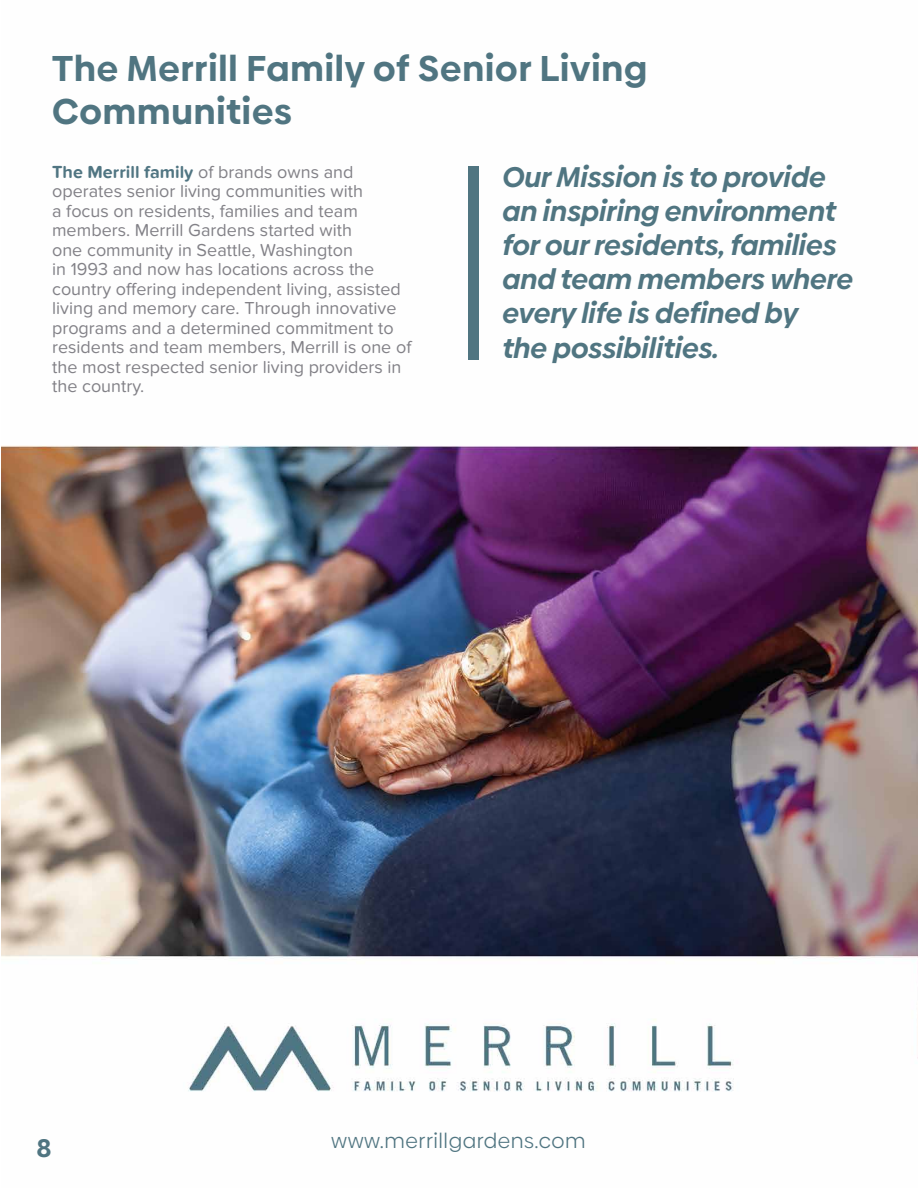
<style>
.page{position:relative;width:918px;height:1188px;background:#fff}
.page>*{position:absolute;margin:0;border:0;box-sizing:border-box;transform-origin:0 0}
.t1{font:700 36px/43.2px "Biennale";letter-spacing:.025em;color:#507581}
.t2{font:italic 700 28.5px/34.2px "Biennale";letter-spacing:.005em;color:#507581}
.t3{font:700 25.5px "Biennale";color:#507581}
.t4{font:21px "Biennale";letter-spacing:.025em;color:#507581}
.t5{font:18px/19.5px "Proxima Nova Soft";color:#828187}
.t6{font:700 18px "Proxima Nova Soft W03";color:#507582}
.s1{font-family:"Proxima Nova Soft";font-weight:400;color:#828187}
</style>
<div class="page">
<img style="left:1px;top:445px;width:917px;height:647px">
<div style="left:468px;top:166px;width:11px;height:194px;background:#507581"></div>
<h1 class="t1" style="left:52px;top:47px;width:597px">The Merrill Family of Senior Living<br>Communities</h1>
<p class="t6" style="left:52px;top:162px;width:303px">The Merrill family <span class="s1">of brands owns and</span></p>
<p class="t5" style="left:52px;top:182px;width:361px">operates senior living communities with<br>a focus on residents, families and team members. Merrill Gardens started with<br>one community in Seattle, Washington<br>in 1993 and now has locations across the country offering independent living, assisted living and memory care. Through innovative programs and a determined commitment to residents and team members, Merrill is one of the most respected senior living providers in the country.</p>
<h2 class="t2" style="left:501px;top:160px;width:352px">Our Mission is to provide an inspiring environment for our residents, families and team members where every life is defined by<br>the possibilities.</h2>
<h3 class="t3" style="left:36px;top:1132px;width:17px">8</h3>
<p class="t4" style="left:331px;top:1128px;width:256px">www.merrillgardens.com</p>
</div>
